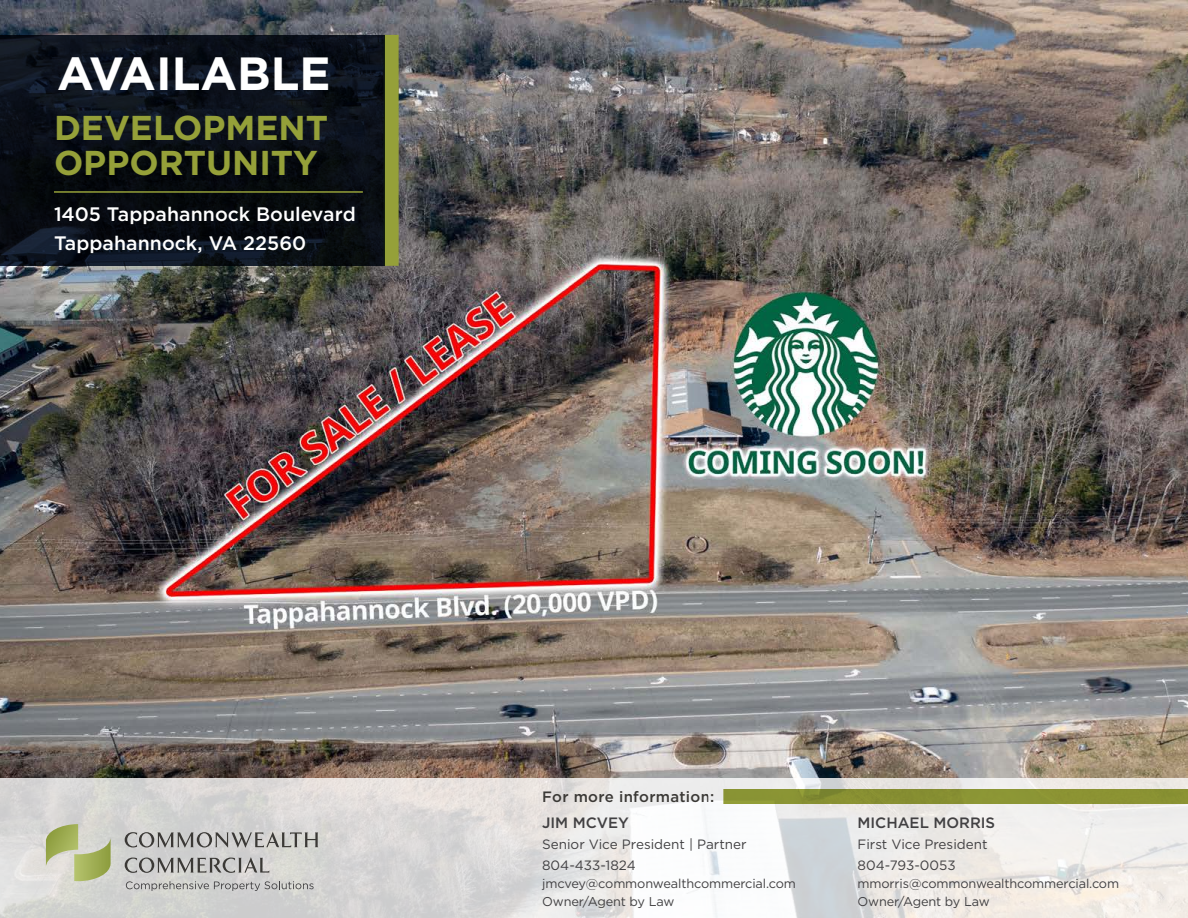
<style>
.page{position:relative;width:1188px;height:918px;background:#fff}
.page>*{position:absolute;margin:0;border:0;box-sizing:border-box;transform-origin:0 0}
.t1{font:700 46.5px "Gotham";color:#fff}
.t2{font:700 34.5px/34.5px "Gotham";color:#95a039}
.t3{font:500 19.5px/28.5px "Gotham";color:#fff}
.t4{font:500 15px "Gotham";color:#414042}
.t5{font:500 15px "Gotham";letter-spacing:.02em;color:#3b3936}
.t6{font:13.5px/21px "Gotham";color:#414042}
.t7{font:12.75px/18px "Gotham";letter-spacing:-.01em;color:#414042}
</style>
<div class="page">
<img style="left:0;top:0;width:1188px;height:778px">
<svg style="left:0;top:778px;width:1188px;height:140px"></svg>
<svg style="left:125px;top:832px;width:193px;height:16px;background:#a9a8a6"></svg>
<svg style="left:125px;top:857px;width:144px;height:16px;background:#a7a6a5"></svg>
<svg style="left:126px;top:881px;width:188px;height:10px;background:#b7b7b5"></svg>
<svg style="left:46px;top:824px;width:65px;height:57px;background:#bec496"></svg>
<div style="left:723px;top:789px;width:465px;height:15px;background:#8a9333"></div>
<div style="left:384px;top:35px;width:15px;height:231px;background:#95a039"></div>
<svg style="left:0;top:35px;width:384px;height:231px;background:#0a0f17"></svg>
<hr style="left:54px;top:191px;width:309px;height:2px;background:#95a039">
<h1 class="t1" style="left:57px;top:43px;width:275px">AVAILABLE</h1>
<h2 class="t2" style="left:54px;top:110px;width:276px">DEVELOPMENT<br>OPPORTUNITY</h2>
<h3 class="t3" style="left:54px;top:200px;width:303px">1405 Tappahannock Boulevard<br>Tappahannock, VA 22560</h3>
<p class="t5" style="left:542px;top:787px;width:174px">For more information:</p>
<p class="t4" style="left:542px;top:812px;width:88px">JIM MCVEY</p>
<p class="t6" style="left:542px;top:833px;width:206px">Senior Vice President | Partner<br>804-433-1824</p>
<p class="t7" style="left:542px;top:874px;width:255px">jmcvey@commonwealthcommercial.com<br>Owner/Agent by Law</p>
<p class="t4" style="left:858px;top:812px;width:139px">MICHAEL MORRIS</p>
<p class="t6" style="left:858px;top:833px;width:132px">First Vice President<br>804-793-0053</p>
<p class="t7" style="left:858px;top:874px;width:263px">mmorris@commonwealthcommercial.com<br>Owner/Agent by Law</p>
</div>
